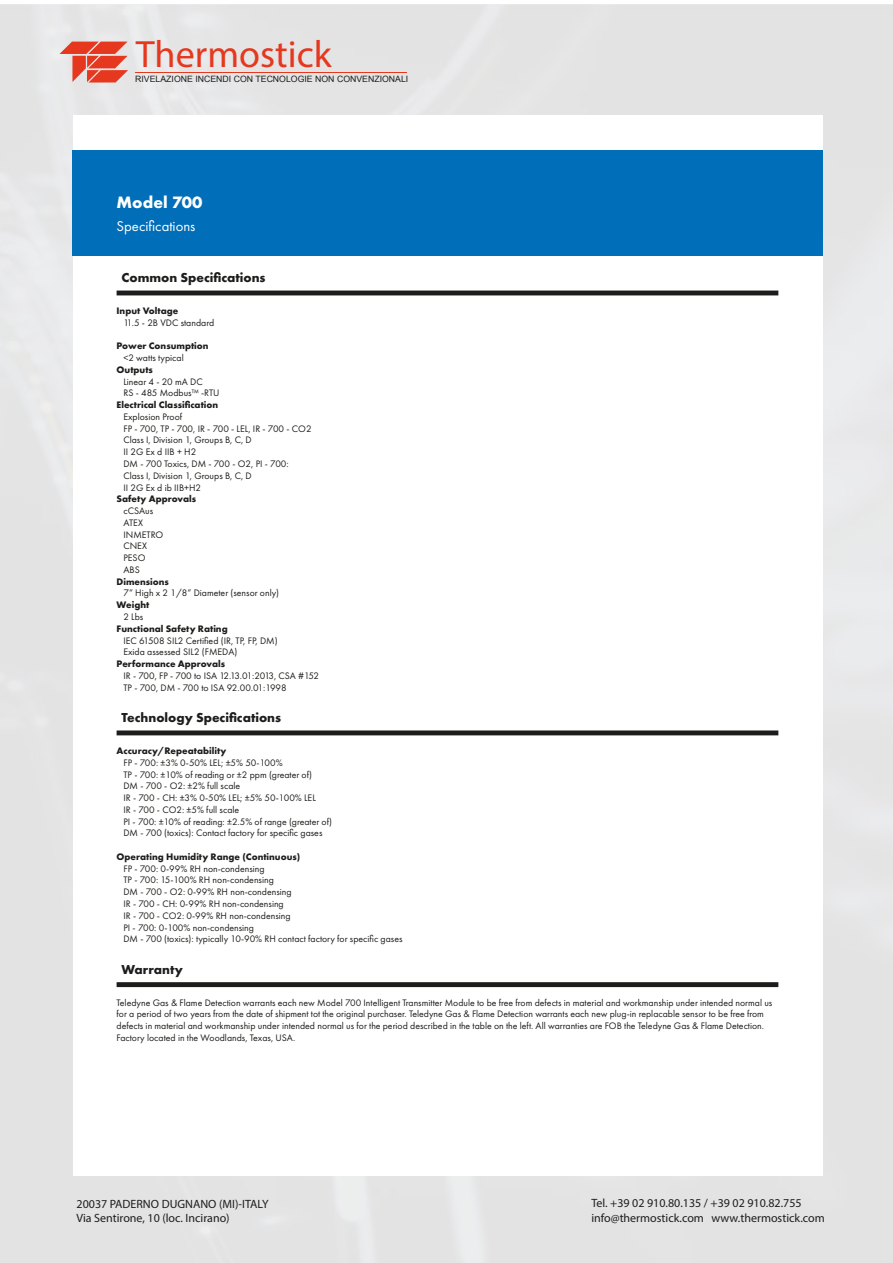
<style>
.page{position:relative;width:893px;height:1263px;background:#fff}
.page>*{position:absolute;margin:0;border:0;box-sizing:border-box;transform-origin:0 0}
.t1{font:38.1px "Myriad Pro";color:#e5381e}
.t2{font:700 17.1px "Futura PT";color:#fff}
.t3{font:14.7px "Futura PT";color:#fff}
.t4{font:700 13.5px "Futura PT";color:#1d1d1b}
.t5{font:12px/14.4px "Myriad Pro";color:#1d1d1b}
.t6{font:9.75px/11.7px "Futura PT";color:#1d1d1b}
.t7{font:700 9.75px "Futura PT";color:#1d1d1b}
.t8{font:8.7px "Arial";color:#1d1d1b}
</style>
<div class="page">
<img style="left:0;top:4px;width:893px;height:1259px">
<div style="left:73px;top:115px;width:749px;height:1060px;background:#fff"></div>
<hr style="left:135px;top:72px;width:272px;height:1px;background:#e5381e">
<svg style="left:60px;top:42px;width:68px;height:41px;background:#e57b6b"></svg>
<div style="left:72px;top:151px;width:750px;height:105px;background:#006eb8"></div>
<hr style="left:117px;top:291px;width:661px;height:4px;background:#1d1d1b">
<div style="left:117px;top:730px;width:661px;height:5px;background:#1d1d1b"></div>
<div style="left:117px;top:982px;width:661px;height:5px;background:#1d1d1b"></div>
<h1 class="t1" style="left:136px;top:31px;width:197px">Thermostick</h1>
<p class="t8" style="left:135px;top:74px;width:275px">RIVELAZIONE INCENDI CON TECNOLOGIE NON CONVENZIONALI</p>
<h2 class="t2" style="left:117px;top:191px;width:87px">Model 700</h2>
<h3 class="t3" style="left:117px;top:217px;width:80px">Specifications</h3>
<h3 class="t4" style="left:121px;top:269px;width:146px">Common Specifications</h3>
<p class="t7" style="left:117px;top:304px;width:63px">Input Voltage</p>
<p class="t6" style="left:123px;top:317px;width:92px">11.5 - 2B VDC standard</p>
<p class="t7" style="left:117px;top:340px;width:94px">Power Consumption</p>
<p class="t6" style="left:123px;top:352px;width:62px">&lt;2 watts typical</p>
<p class="t7" style="left:117px;top:363px;width:38px">Outputs</p>
<p class="t6" style="left:123px;top:375px;width:98px">Linear 4 - 20 mA DC<br>RS - 485 Modbus™ -RTU</p>
<p class="t7" style="left:117px;top:399px;width:103px">Electrical Classification</p>
<p class="t6" style="left:123px;top:411px;width:190px">Explosion Proof<br>FP - 700, TP - 700, IR - 700 - LEL, IR - 700 - CO2<br>Class I, Division 1, Groups B, C, D<br>II 2G Ex d IIB + H2<br>DM - 700 Toxics, DM - 700 - O2, PI - 700:<br>Class I, Division 1, Groups B, C, D<br>II 2G Ex d ib IIB+H2</p>
<p class="t7" style="left:117px;top:493px;width:81px">Safety Approvals</p>
<p class="t6" style="left:123px;top:505px;width:41px">cCSAus<br>ATEX<br>INMETRO<br>CNEX<br>PESO<br>ABS</p>
<p class="t7" style="left:117px;top:575px;width:54px">Dimensions</p>
<p class="t6" style="left:123px;top:587px;width:157px">7” High x 2 1/8” Diameter (sensor only)</p>
<p class="t7" style="left:117px;top:599px;width:34px">Weight</p>
<p class="t6" style="left:123px;top:611px;width:21px">2 Lbs</p>
<p class="t7" style="left:117px;top:622px;width:113px">Functional Safety Rating</p>
<p class="t6" style="left:123px;top:634px;width:156px">IEC 61508 SIL2 Certified (IR, TP, FP, DM)<br>Exida assessed SIL2 (FMEDA)</p>
<p class="t7" style="left:117px;top:657px;width:110px">Performance Approvals</p>
<p class="t6" style="left:123px;top:670px;width:197px">IR - 700, FP - 700 to ISA 12.13.01:2013, CSA #152<br>TP - 700, DM - 700 to ISA 92.00.01:1998</p>
<h3 class="t4" style="left:121px;top:709px;width:161px">Technology Specifications</h3>
<p class="t7" style="left:117px;top:744px;width:111px">Accuracy/Repeatability</p>
<p class="t6" style="left:123px;top:757px;width:210px">FP - 700: ±3% 0-50% LEL; ±5% 50-100%<br>TP - 700: ±10% of reading or ±2 ppm (greater of)<br>DM - 700 - O2: ±2% full scale<br>IR - 700 - CH: ±3% 0-50% LEL; ±5% 50-100% LEL<br>IR - 700 - CO2: ±5% full scale<br>PI - 700: ±10% of reading: ±2.5% of range (greater of)<br>DM - 700 (toxics): Contact factory for specific gases</p>
<p class="t7" style="left:117px;top:850px;width:185px">Operating Humidity Range (Continuous)</p>
<p class="t6" style="left:123px;top:862px;width:281px">FP - 700: 0-99% RH non-condensing<br>TP - 700: 15-100% RH non-condensing<br>DM - 700 - O2: 0-99% RH non-condensing<br>IR - 700 - CH: 0-99% RH non-condensing<br>IR - 700 - CO2: 0-99% RH non-condensing<br>PI - 700: 0-100% non-condensing<br>DM - 700 (toxics): typically 10-90% RH contact factory for specific gases</p>
<h3 class="t4" style="left:121px;top:961px;width:63px">Warranty</h3>
<p class="t6" style="left:117px;top:996px;width:657px">Teledyne Gas &amp; Flame Detection warrants each new Model 700 Intelligent Transmitter Module to be free from defects in material and workmanship under intended normal us for a period of two years from the date of shipment tot the original purchaser. Teledyne Gas &amp; Flame Detection warrants each new plug-in replacable sensor to be free from defects in material and workmanship under intended normal us for the period described in the table on the left. All warranties are FOB the Teledyne Gas &amp; Flame Detection.<br>Factory located in the Woodlands, Texas, USA.</p>
<p class="t5" style="left:77px;top:1196px;width:194px">20037 PADERNO DUGNANO (MI)-ITALY<br>Via Sentirone, 10 (loc. Incirano)</p>
<p class="t5" style="left:591px;top:1196px;width:235px">Tel. +39 02 910.80.135 / +39 02 910.82.755 info@thermostick.com www.thermostick.com</p>
</div>
